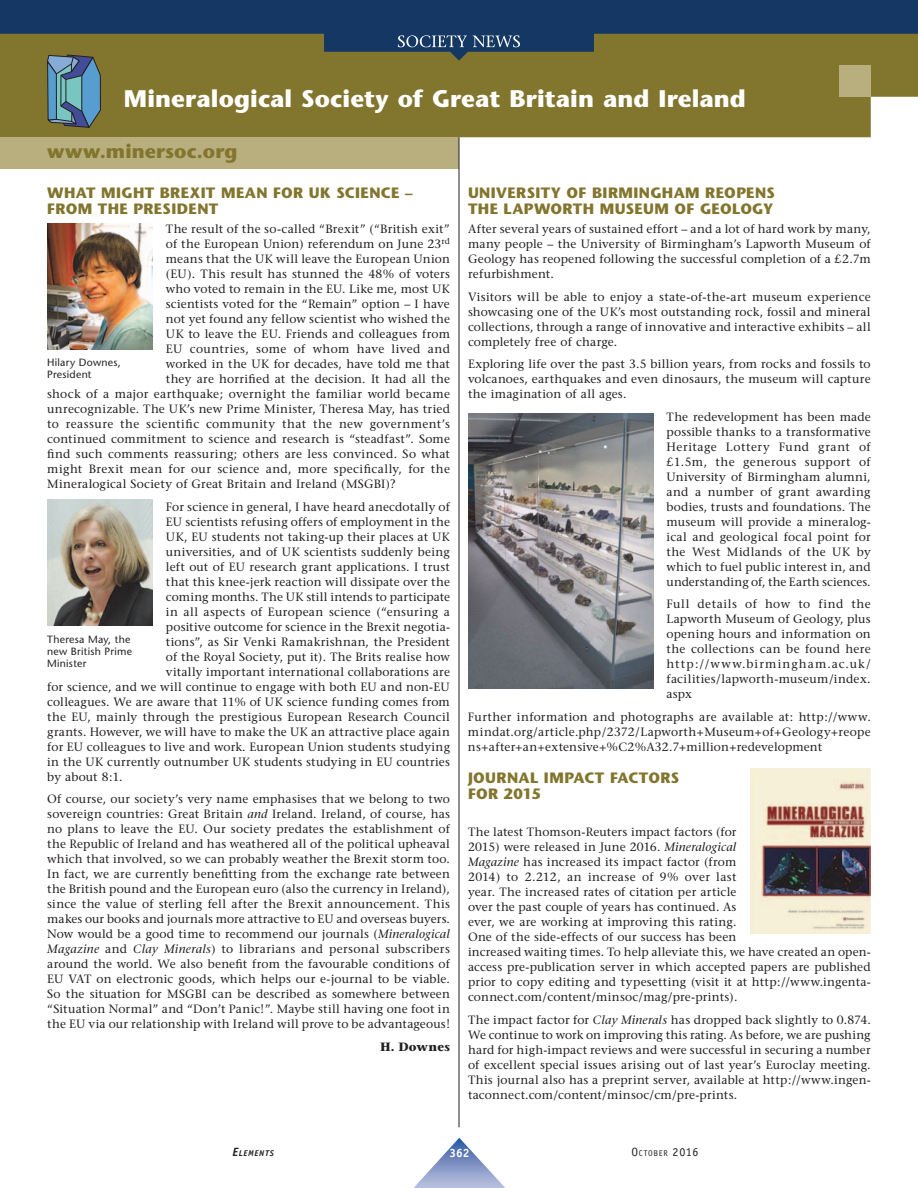
<style>
.page{position:relative;width:918px;height:1188px;background:#fff}
.page>*{position:absolute;margin:0;border:0;box-sizing:border-box;transform-origin:0 0}
.t1{font:700 24px "Stone Sans";letter-spacing:.005em;color:#fff}
.t2{font:700 19.5px "Stone Sans";letter-spacing:.005em;color:#82752d}
.t3{font:700 15px/15.8px "Stone Sans";letter-spacing:.025em;color:#82752d}
.t4{font:12px/15px "Stone Serif";letter-spacing:.015em;color:#231f20;text-align:justify}
.t5{font:12px "Stone Serif";letter-spacing:.035em;color:#231f20}
.t6{font:700 12px "Stone Serif";letter-spacing:.015em;color:#231f20}
.t7{font:700 12px "Officina Sans";color:#fff}
.t8{font:10.5px/12px "Stone Sans";letter-spacing:.025em;color:#231f20}
.t9{font:8.4px "Officina Sans";letter-spacing:.085em;color:#231f20}
.t10{font:italic 700 8.4px "Officina Sans";letter-spacing:.08em;color:#231f20}
.s1{font-style:italic}
.s2{font-size:12px}
</style>
<div class="page">
<div style="left:0;top:61px;width:918px;height:76px;background:#82752d"></div>
<div style="left:0;top:137px;width:459px;height:32px;background:#b9ae7d"></div>
<div style="left:839px;top:65px;width:32px;height:32px;background:#b9ae7d"></div>
<svg style="left:47px;top:61px;width:54px;height:67px;background:#5a879e"></svg>
<hr style="left:61px;top:75px;width:1px;height:31px;background:#231f20">
<hr style="left:459px;top:137px;width:1px;height:990px;background:#231f20">
<img style="left:47px;top:224px;width:105px;height:126px">
<img style="left:47px;top:499px;width:105px;height:126px">
<img style="left:468px;top:413px;width:185px;height:276px">
<img style="left:750px;top:768px;width:121px;height:166px">
<svg style="left:0;top:0;width:918px;height:61px;background:#3c4e4f"></svg>
<svg style="left:398px;top:35px;width:122px;height:12px"></svg>
<svg style="left:413px;top:1138px;width:92px;height:50px"></svg>
<h1 class="t1" style="left:124px;top:89px;width:624px">Mineralogical Society of Great Britain and Ireland</h1>
<h2 class="t2" style="left:47px;top:143px;width:192px">www.minersoc.org</h2>
<p class="t3" style="left:47px;top:186px;width:367px">WHAT MIGHT BREXIT MEAN FOR UK SCIENCE –<br>FROM THE PRESIDENT</p>
<p class="t4" style="left:166px;top:223px;width:285px">The result of the so-called “Brexit” (“British exit”</p>
<p class="t4" style="left:166px;top:238px;width:286px">of the European Union) referendum on June 23<sup>rd</sup></p>
<p class="t4" style="left:166px;top:253px;width:286px">means that the UK will leave the European Union</p>
<p class="t4" style="left:166px;top:268px;width:286px">(EU). This result has stunned the 48% of voters</p>
<p class="t4" style="left:166px;top:283px;width:286px">who voted to remain in the EU. Like me, most UK</p>
<p class="t4" style="left:166px;top:298px;width:286px">scientists voted for the “Remain” option – I have</p>
<p class="t4" style="left:166px;top:313px;width:286px">not yet found any fellow scientist who wished the</p>
<p class="t4" style="left:166px;top:328px;width:286px">UK to leave the EU. Friends and colleagues from</p>
<p class="t4" style="left:166px;top:343px;width:286px">EU countries, some of whom have lived and</p>
<p class="t4" style="left:166px;top:358px;width:286px">worked in the UK for decades, have told me that</p>
<p class="t4" style="left:166px;top:373px;width:286px">they are horrified at the decision. It had all the</p>
<p class="t4" style="left:47px;top:388px;width:404px">shock of a major earthquake; overnight the familiar world became</p>
<p class="t4" style="left:47px;top:403px;width:404px">unrecognizable. The UK’s new Prime Minister, Theresa May, has tried</p>
<p class="t5" style="left:47px;top:419px;width:404px">to reassure the scientific community that the new government’s</p>
<p class="t4" style="left:47px;top:433px;width:404px">continued commitment to science and research is “steadfast”. Some</p>
<p class="t4" style="left:47px;top:448px;width:404px">find such comments reassuring; others are less convinced. So what</p>
<p class="t4" style="left:47px;top:463px;width:404px">might Brexit mean for our science and, more specifically, for the</p>
<p class="t4" style="left:47px;top:478px;width:350px">Mineralogical Society of Great Britain and Ireland (MSGBI)?</p>
<p class="t4" style="left:166px;top:500px;width:286px">For science in general, I have heard anecdotally of</p>
<p class="t4" style="left:166px;top:515px;width:286px">EU scientists refusing offers of employment in the</p>
<p class="t4" style="left:166px;top:530px;width:286px">UK, EU students not taking-up their places at UK</p>
<p class="t4" style="left:166px;top:545px;width:286px">universities, and of UK scientists suddenly being</p>
<p class="t4" style="left:166px;top:560px;width:286px">left out of EU research grant applications. I trust</p>
<p class="t4" style="left:166px;top:575px;width:286px">that this knee-jerk reaction will dissipate over the</p>
<p class="t4" style="left:166px;top:590px;width:286px">coming months. The UK still intends to participate</p>
<p class="t4" style="left:166px;top:605px;width:286px">in all aspects of European science (“ensuring a</p>
<p class="t4" style="left:166px;top:620px;width:286px">positive outcome for science in the Brexit negotia-</p>
<p class="t4" style="left:166px;top:635px;width:286px">tions”, as Sir Venki Ramakrishnan, the President</p>
<p class="t4" style="left:166px;top:650px;width:286px">of the Royal Society, put it). The Brits realise how</p>
<p class="t4" style="left:166px;top:665px;width:286px">vitally important international collaborations are</p>
<p class="t4" style="left:47px;top:680px;width:404px">for science, and we will continue to engage with both EU and non-EU</p>
<p class="t4" style="left:47px;top:695px;width:404px">colleagues. We are aware that 11% of UK science funding comes from</p>
<p class="t4" style="left:47px;top:710px;width:404px">the EU, mainly through the prestigious European Research Council</p>
<p class="t4" style="left:47px;top:725px;width:404px">grants. However, we will have to make the UK an attractive place again</p>
<p class="t4" style="left:47px;top:740px;width:404px">for EU colleagues to live and work. European Union students studying</p>
<p class="t4" style="left:47px;top:755px;width:404px">in the UK currently outnumber UK students studying in EU countries</p>
<p class="t4" style="left:47px;top:770px;width:77px">by about 8:1.</p>
<p class="t4" style="left:47px;top:793px;width:404px">Of course, our society’s very name emphasises that we belong to two sovereign countries: Great Britain <span class="s1">and</span> Ireland. Ireland, of course, has no plans to leave the EU. Our society predates the establishment of the Republic of Ireland and has weathered all of the political upheaval which that involved, so we can probably weather the Brexit storm too.<br>In fact, we are currently benefitting from the exchange rate between the British pound and the European euro (also the currency in Ireland), since the value of sterling fell after the Brexit announcement. This makes our books and journals more attractive to EU and overseas buyers.<br>Now would be a good time to recommend our journals (<span class="s1">Mineralogical Magazine</span> and <span class="s1">Clay Minerals</span>) to librarians and personal subscribers around the world. We also benefit from the favourable conditions of EU VAT on electronic goods, which helps our e-journal to be viable.<br>So the situation for MSGBI can be described as somewhere between “Situation Normal” and “Don’t Panic!”. Maybe still having one foot in the EU via our relationship with Ireland will prove to be advantageous!</p>
<p class="t6" style="left:380px;top:1042px;width:71px">H. Downes</p>
<p class="t8" style="left:47px;top:357px;width:75px">Hilary Downes,<br>President</p>
<p class="t8" style="left:47px;top:634px;width:86px">Theresa May, the new British Prime<br>Minister</p>
<p class="t3" style="left:468px;top:186px;width:308px">UNIVERSITY OF BIRMINGHAM REOPENS<br>THE LAPWORTH MUSEUM OF GEOLOGY</p>
<p class="t4" style="left:468px;top:223px;width:404px">After several years of sustained effort – and a lot of hard work by many, many people – the University of Birmingham’s Lapworth Museum of Geology has reopened following the successful completion of a £2.7m refurbishment.</p>
<p class="t4" style="left:468px;top:290px;width:404px">Visitors will be able to enjoy a state-of-the-art museum experience showcasing one of the UK’s most outstanding rock, fossil and mineral collections, through a range of innovative and interactive exhibits – all completely free of charge.</p>
<p class="t4" style="left:468px;top:358px;width:404px">Exploring life over the past 3.5 billion years, from rocks and fossils to volcanoes, earthquakes and even dinosaurs, the museum will capture the imagination of all ages.</p>
<p class="t4" style="left:667px;top:410px;width:206px">The redevelopment has been made possible thanks to a transformative Heritage Lottery Fund grant of £1.5m, the generous support of University of Birmingham alumni, and a number of grant awarding bodies, trusts and foundations. The museum will provide a mineralog&shy;ical and geological focal point for the West Midlands of the UK by which to fuel public interest in, and understanding of, the Earth sciences.</p>
<p class="t4" style="left:667px;top:598px;width:206px">Full details of how to find the Lapworth Museum of Geology, plus opening hours and information on the collections can be found here http://www.birmingham.ac.uk/ facilities/lapworth-museum/index. aspx</p>
<p class="t4" style="left:468px;top:710px;width:404px">Further information and photographs are available at: http://www. mindat.org/article.php/2372/Lapworth+Museum+of+Geology+reope ns+after+an+extensive+%C2%A32.7+million+redevelopment</p>
<p class="t3" style="left:468px;top:771px;width:213px">JOURNAL IMPACT FACTORS<br>FOR 2015</p>
<p class="t4" style="left:468px;top:826px;width:404px;text-align:left">The latest Thomson-Reuters impact factors (for<br>2015) were released in June 2016. <span class="s1">Mineralogical<br>Magazine</span> has increased its impact factor (from<br>2014) to 2.212, an increase of 9% over last<br>year. The increased rates of citation per article<br>over the past couple of years has continued. As<br>ever, we are working at improving this rating.<br>One of the side-effects of our success has been<br>increased waiting times. To help alleviate this, we have created an open&shy;access pre-publication server in which accepted papers are published prior to copy editing and typesetting (visit it at http://www.ingenta&shy;connect.com/content/minsoc/mag/pre-prints).</p>
<p class="t4" style="left:468px;top:1013px;width:404px">The impact factor for <span class="s1">Clay Minerals</span> has dropped back slightly to 0.874.<br>We continue to work on improving this rating. As before, we are pushing hard for high-impact reviews and were successful in securing a number of excellent special issues arising out of last year’s Euroclay meeting.<br>This journal also has a preprint server, available at http://www.ingen&shy;taconnect.com/content/minsoc/cm/pre-prints.</p>
<p class="t10" style="left:232px;top:1150px;width:43px"><span class="s2">E</span>LEMENTS</p>
<p class="t7" style="left:449px;top:1149px;width:22px">362</p>
<p class="t9" style="left:631px;top:1150px;width:69px"><span class="s2">O</span>CTOBER <span class="s2">2016</span></p>
</div>
